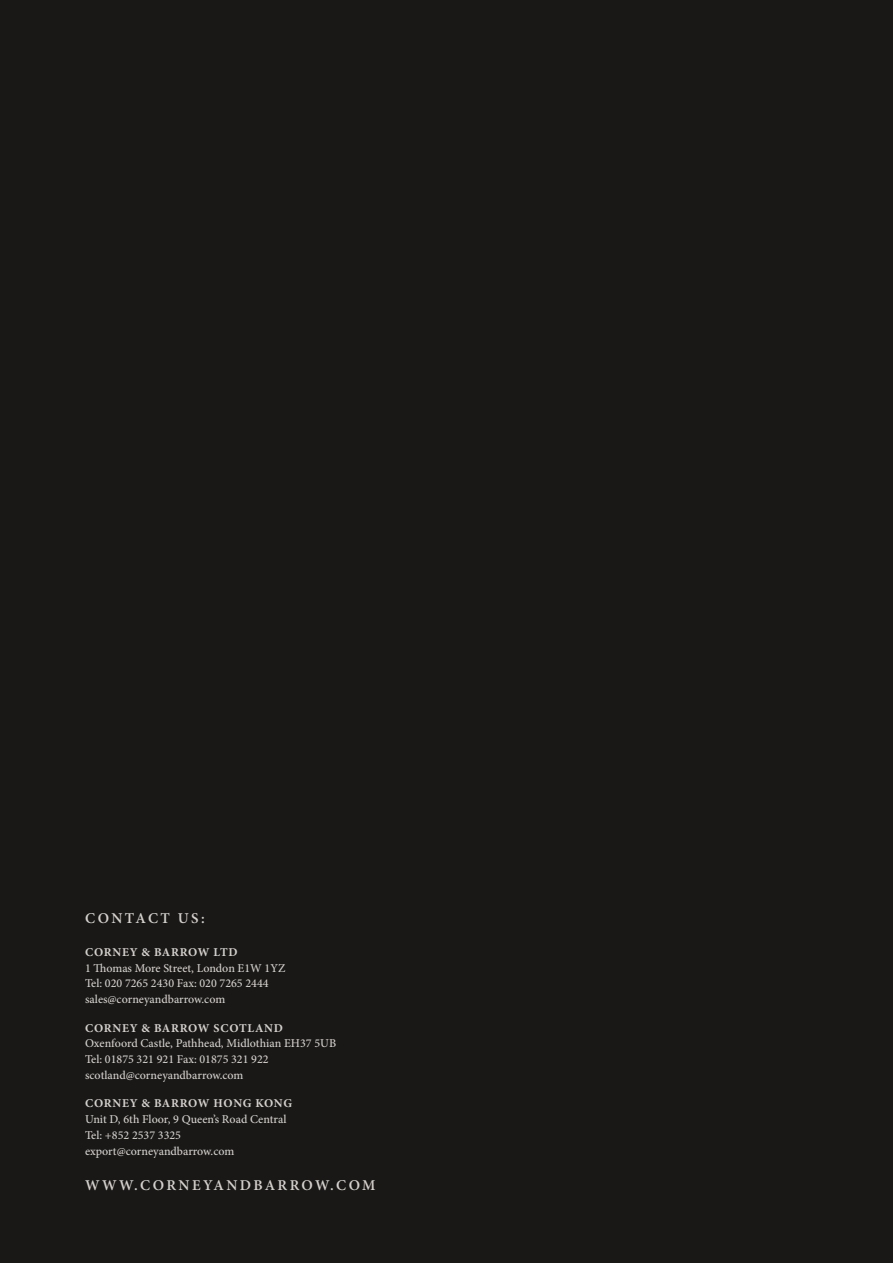
<style>
.page{position:relative;width:893px;height:1263px;background:#1a1817}
.page>*{position:absolute;margin:0;border:0;box-sizing:border-box;transform-origin:0 0}
.t1{font:600 15px "Minion Pro";letter-spacing:.16em;color:#d4d1cd}
.t2{font:500 12px/15.8px "Minion Pro";color:#d4d1cd}
.t3{font:700 12px "Minion Pro";letter-spacing:.06em;color:#d4d1cd}
</style>
<div class="page">
<p class="t1" style="left:85px;top:908px;width:121px">CONTACT US:</p>
<p class="t3" style="left:85px;top:943px;width:154px">CORNEY &amp; BARROW LTD</p>
<p class="t2" style="left:85px;top:960px;width:202px">1 Thomas More Street, London E1W 1YZ<br>Tel: 020 7265 2430 Fax: 020 7265 2444 sales@corneyandbarrow.com</p>
<p class="t3" style="left:85px;top:1019px;width:199px">CORNEY &amp; BARROW SCOTLAND</p>
<p class="t2" style="left:85px;top:1035px;width:253px">Oxenfoord Castle, Pathhead, Midlothian EH37 5UB<br>Tel: 01875 321 921 Fax: 01875 321 922 scotland@corneyandbarrow.com</p>
<p class="t3" style="left:85px;top:1095px;width:209px">CORNEY &amp; BARROW HONG KONG</p>
<p class="t2" style="left:85px;top:1111px;width:203px">Unit D, 6th Floor, 9 Queen’s Road Central<br>Tel: +852 2537 3325 export@corneyandbarrow.com</p>
<p class="t1" style="left:85px;top:1174px;width:18px">WWW</p>
<p class="t1" style="left:134px;top:1174px;width:158px">.CORNEYANDBARROW</p>
<p class="t1" style="left:330px;top:1174px;width:20px">.COM</p>
</div>
